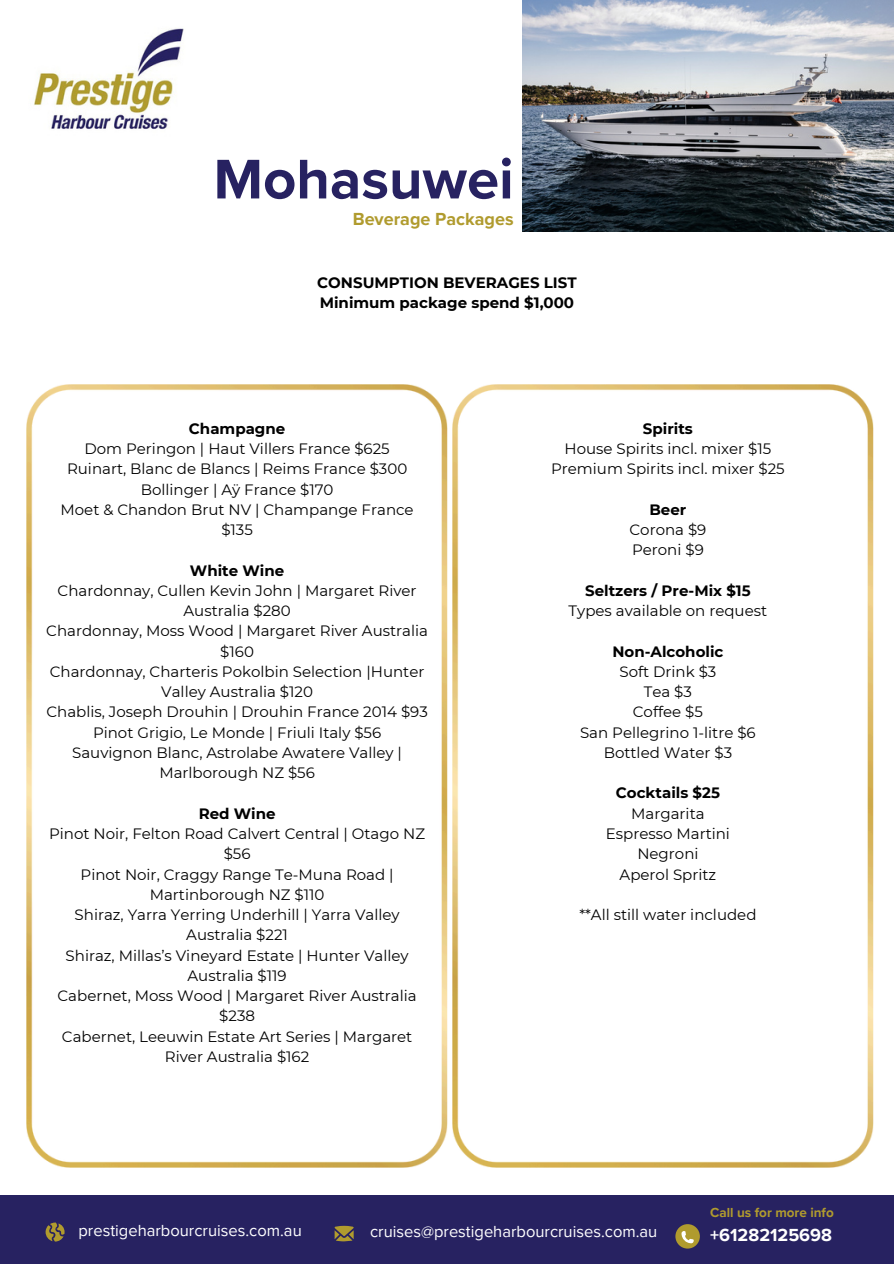
<style>
.page{position:relative;width:894px;height:1264px;background:#fff}
.page>*{position:absolute;margin:0;border:0;box-sizing:border-box;transform-origin:0 0}
.t1{font:700 57.9px "Proxima Nova";color:#272261}
.t2{font:700 18px "Proxima Nova";color:#b09b2e}
.t3{font:700 18px "Proxima Nova";color:#fff}
.t4{font:16.5px "Proxima Nova";color:#fff}
.t5{font:15px/20.2px "Montserrat";color:#000;text-align:center}
.t6{font:700 15px/20.2px "Montserrat";color:#000}
.t7{font:700 13.5px "Proxima Nova";color:#b09b2e}
.s1{font-weight:700}
</style>
<div class="page">
<div style="left:0;top:1195px;width:893px;height:68px;background:#272261"></div>
<svg style="left:46px;top:1222px;width:19px;height:19px"></svg>
<svg style="left:334px;top:1225px;width:19px;height:16px"></svg>
<svg style="left:675px;top:1224px;width:24px;height:24px"></svg>
<svg style="left:681px;top:1230px;width:12px;height:13px"></svg>
<img style="left:33px;top:28px;width:151px;height:101px">
<img style="left:27px;top:385px;width:421px;height:782px">
<img style="left:452px;top:385px;width:420px;height:782px">
<img style="left:522px;top:0;width:371px;height:232px">
<p class="t1" style="left:213px;top:145px;width:301px">Mohasuwei</p>
<h5 class="t2" style="left:352px;top:208px;width:162px">Beverage Packages</h5>
<h5 class="t6" style="left:317px;top:272px;width:261px">CONSUMPTION BEVERAGES LIST<br>Minimum package spend $1,000</h5>
<h5 class="t5" style="left:61px;top:418px;width:354px"><span class="s1">Champagne<br></span>Dom Peringon | Haut Villers France $625<br>Ruinart, Blanc de Blancs | Reims France $300<br>Bollinger | Aÿ France $170<br>Moet &amp; Chandon Brut NV | Champange France $135</h5>
<h5 class="t5" style="left:46px;top:560px;width:383px"><span class="s1">White Wine<br></span>Chardonnay, Cullen Kevin John | Margaret River<br>Australia $280<br>Chardonnay, Moss Wood | Margaret River Australia $160<br>Chardonnay, Charteris Pokolbin Selection |Hunter<br>Valley Australia $120<br>Chablis, Joseph Drouhin | Drouhin France 2014 $93<br>Pinot Grigio, Le Monde | Friuli Italy $56<br>Sauvignon Blanc, Astrolabe Awatere Valley |<br>Marlborough NZ $56</h5>
<h5 class="t5" style="left:49px;top:803px;width:377px"><span class="s1">Red Wine<br></span>Pinot Noir, Felton Road Calvert Central | Otago NZ $56<br>Pinot Noir, Craggy Range Te-Muna Road |<br>Martinborough NZ $110<br>Shiraz, Yarra Yerring Underhill | Yarra Valley<br>Australia $221<br>Shiraz, Millas’s Vineyard Estate | Hunter Valley<br>Australia $119<br>Cabernet, Moss Wood | Margaret River Australia $238<br>Cabernet, Leeuwin Estate Art Series | Margaret<br>River Australia $162</h5>
<h5 class="t5" style="left:551px;top:418px;width:235px"><span class="s1">Spirits<br></span>House Spirits incl. mixer $15<br>Premium Spirits incl. mixer $25</h5>
<h3 class="t5" style="left:629px;top:499px;width:78px"><span class="s1">Beer<br></span>Corona $9<br>Peroni $9</h3>
<h3 class="t5" style="left:568px;top:580px;width:200px"><span class="s1">Seltzers / Pre-Mix $15<br></span>Types available on request</h3>
<p class="t5" style="left:580px;top:641px;width:177px"><span class="s1">Non-Alcoholic<br></span>Soft Drink $3<br>Tea $3<br>Coffee $5<br>San Pellegrino 1-litre $6<br>Bottled Water $3</p>
<p class="t5" style="left:605px;top:783px;width:126px"><span class="s1">Cocktails $25<br></span>Margarita<br>Espresso Martini<br>Negroni<br>Aperol Spritz</p>
<h2 class="t5" style="left:579px;top:904px;width:179px">**All still water included</h2>
<h5 class="t7" style="left:710px;top:1204px;width:125px">Call us for more info</h5>
<h4 class="t4" style="left:78px;top:1220px;width:225px">prestigeharbourcruises.com.au</h4>
<p class="t4" style="left:370px;top:1221px;width:289px">cruises@prestigeharbourcruises.com.au</p>
<h5 class="t3" style="left:710px;top:1224px;width:123px">+61282125698</h5>
</div>
